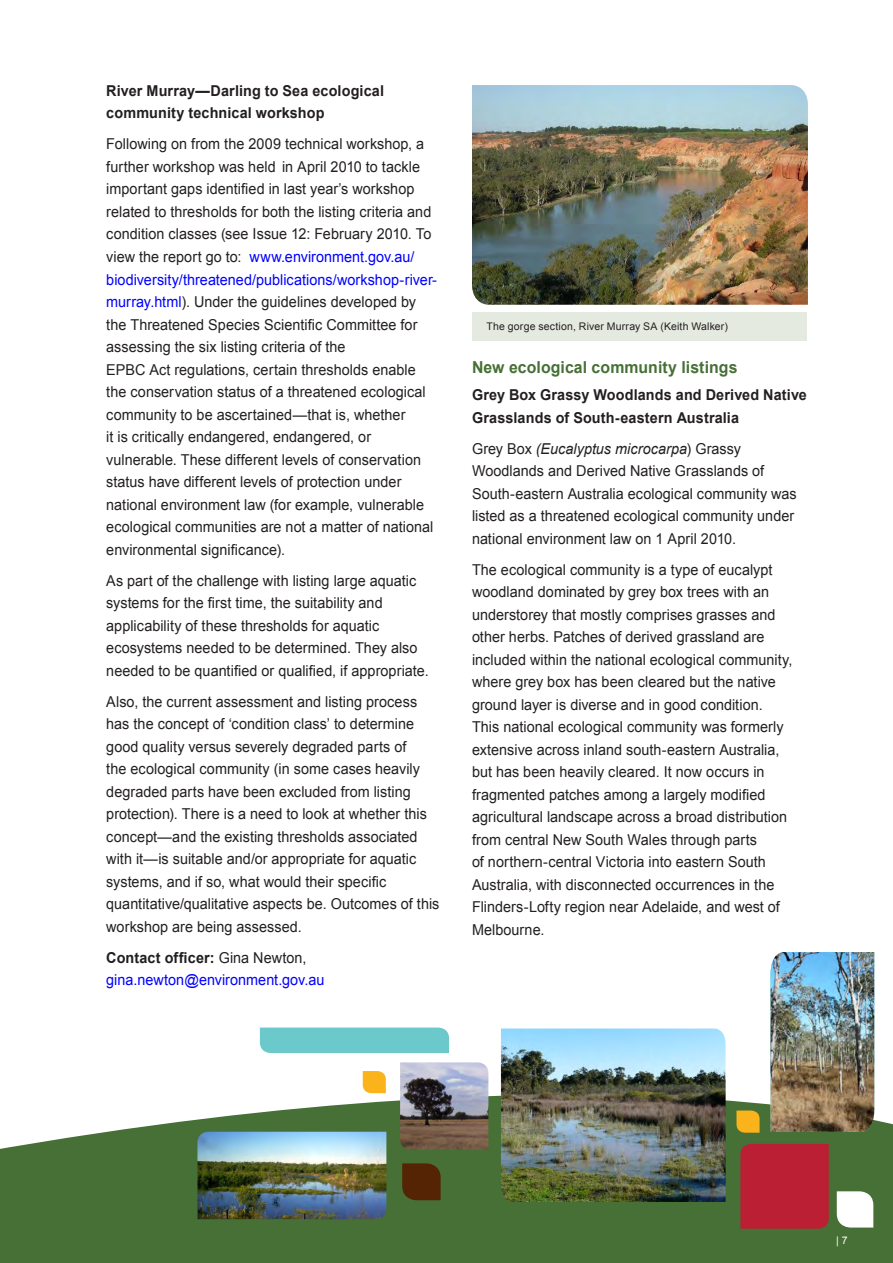
<style>
.page{position:relative;width:893px;height:1263px;background:#fff}
.page>*{position:absolute;margin:0;border:0;box-sizing:border-box;transform-origin:0 0}
.Heading_3{font:700 16.5px "Arial";letter-spacing:.005em;color:#467035;scale:.96 1}
.body_text{font:15px/22.5px "Arial";letter-spacing:.005em;color:#231f20;scale:.96 1}
.body_text-2{font:700 15px/22.5px "Arial";letter-spacing:.01em;color:#231f20;scale:.96 1}
.body_text-3{font:15px/22.5px "Arial";color:#00f;scale:.96 1}
.photo_credits{font:10.5px "Arial";letter-spacing:.015em;color:#231f20}
.t1{font:10.5px "Arial";color:#fff}
.s1{color:#00f}
.s2{font-weight:700;color:#221e1f}
.s3{color:#221e1f}
.s4{font-style:italic}
</style>
<div class="page">
<svg style="left:0;top:1037px;width:893px;height:226px;fill:#467035"></svg>
<div style="left:740px;top:1144px;width:89px;height:85px;background:#ba1f33"></div>
<svg style="left:363px;top:1071px;width:23px;height:22px"></svg>
<img style="left:197px;top:1132px;width:189px;height:87px">
<img style="left:400px;top:1062px;width:88px;height:88px">
<svg style="left:837px;top:1191px;width:36px;height:36px"></svg>
<img style="left:501px;top:1028px;width:225px;height:174px">
<div style="left:260px;top:1027px;width:189px;height:26px;background:#6bc9cc"></div>
<svg style="left:402px;top:1163px;width:39px;height:37px"></svg>
<img style="left:770px;top:952px;width:104px;height:180px">
<svg style="left:736px;top:1110px;width:24px;height:23px"></svg>
<img style="left:472px;top:85px;width:336px;height:220px">
<div style="left:472px;top:312px;width:334px;height:29px;background:#e5eae1"></div>
<p class="body_text-2" style="left:106px;top:80px;width:291px">River Murray—Darling to Sea ecological community technical workshop</p>
<p class="body_text" style="left:106px;top:133px;width:346px">Following on from the 2009 technical workshop, a further workshop was held in April 2010 to tackle important gaps identified in last year’s workshop related to thresholds for both the listing criteria and condition classes (see Issue 12: February 2010. To view the report go to: <span class="s1">www.environment.gov.au/ biodiversity/threatened/publications/workshop-river&shy;murray.html</span>). Under the guidelines developed by the Threatened Species Scientific Committee for assessing the six listing criteria of the<br>EPBC Act regulations, certain thresholds enable the conservation status of a threatened ecological community to be ascertained—that is, whether<br>it is critically endangered, endangered, or vulnerable. These different levels of conservation status have different levels of protection under national environment law (for example, vulnerable ecological communities are not a matter of national environmental significance).</p>
<p class="body_text" style="left:106px;top:569px;width:337px">As part of the challenge with listing large aquatic systems for the first time, the suitability and applicability of these thresholds for aquatic ecosystems needed to be determined. They also needed to be quantified or qualified, if appropriate.</p>
<p class="body_text" style="left:106px;top:690px;width:349px">Also, the current assessment and listing process has the concept of ‘condition class’ to determine good quality versus severely degraded parts of<br>the ecological community (in some cases heavily degraded parts have been excluded from listing protection). There is a need to look at whether this concept—and the existing thresholds associated with it—is suitable and/or appropriate for aquatic systems, and if so, what would their specific quantitative/qualitative aspects be. Outcomes of this workshop are being assessed.</p>
<p class="body_text-3" style="left:106px;top:946px;width:229px"><span class="s2">Contact officer:</span> <span class="s3">Gina Newton, </span>gina.newton@environment.gov.au</p>
<p class="photo_credits" style="left:486px;top:320px;width:243px">The gorge section, River Murray SA (Keith Walker)</p>
<p class="Heading_3" style="left:472px;top:357px;width:278px">New ecological community listings</p>
<p class="body_text-2" style="left:472px;top:384px;width:350px">Grey Box Grassy Woodlands and Derived Native<br>Grasslands of South-eastern Australia</p>
<p class="body_text" style="left:472px;top:437px;width:340px">Grey Box <span class="s4">(Eucalyptus microcarpa</span>) Grassy Woodlands and Derived Native Grasslands of South-eastern Australia ecological community was listed as a threatened ecological community under national environment law on 1 April 2010.</p>
<p class="body_text" style="left:472px;top:558px;width:335px">The ecological community is a type of eucalypt woodland dominated by grey box trees with an understorey that mostly comprises grasses and other herbs. Patches of derived grassland are included within the national ecological community, where grey box has been cleared but the native ground layer is diverse and in good condition.<br>This national ecological community was formerly extensive across inland south-eastern Australia, but has been heavily cleared. It now occurs in fragmented patches among a largely modified agricultural landscape across a broad distribution from central New South Wales through parts<br>of northern-central Victoria into eastern South Australia, with disconnected occurrences in the Flinders-Lofty region near Adelaide, and west of Melbourne.</p>
<p class="t1" style="left:836px;top:1234px;width:13px">| 7</p>
</div>
